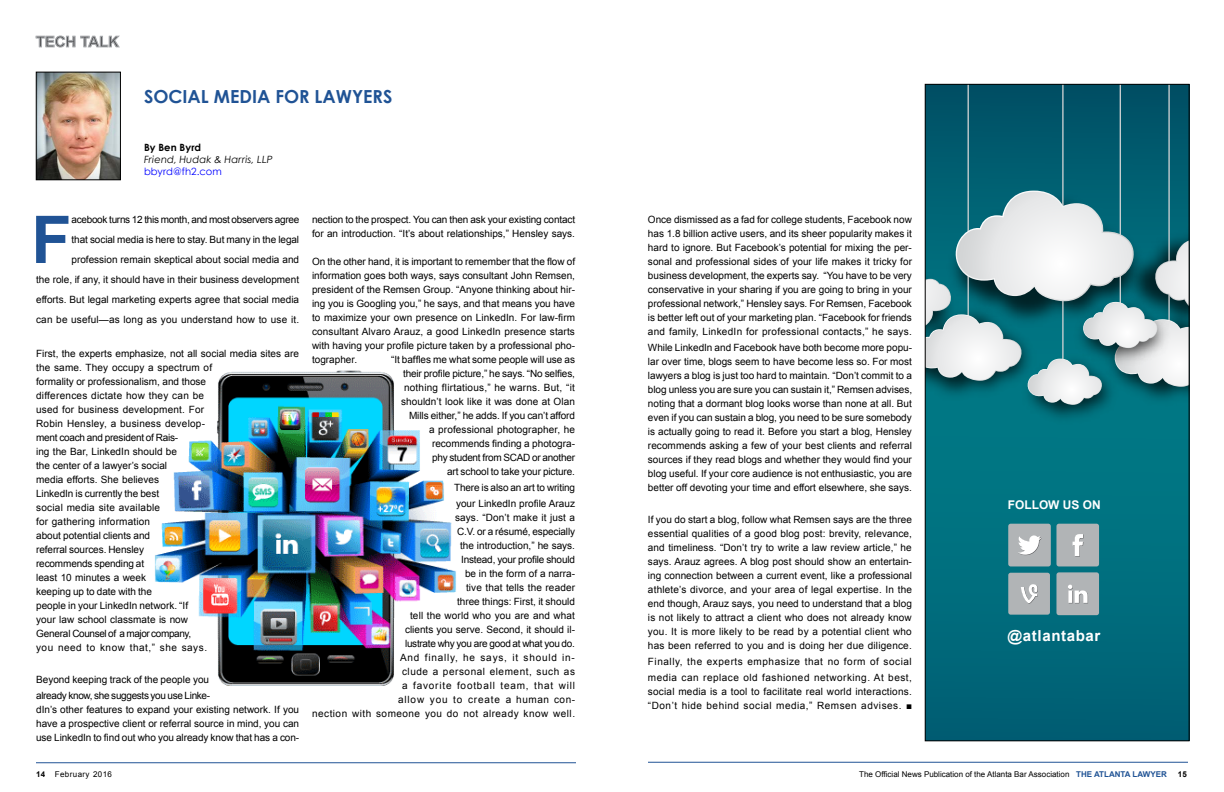
<style>
.page{position:relative;width:1224px;height:792px;background:#fff}
.page>*{position:absolute;margin:0;border:0;box-sizing:border-box;transform-origin:0 0}
.t1{font:700 65.9px "Arial";color:#205395}
.t2{font:700 18px "Century Gothic";color:#205395}
.t3{font:700 15.2px "Arial";letter-spacing:.04em;color:#fff}
.t4{font:700 15px "Arial";letter-spacing:-.01em;color:#58595b}
.t5{font:700 12px "Arial";color:#fff}
.t6{font:10px/14px "Arial";color:#000;text-align:justify}
.t7{font:10px/16px "Arial";letter-spacing:.05em;color:#000}
.t8{font:10px/16px "Arial";letter-spacing:-.035em;color:#000}
.t9{font:italic 10px "Century Gothic";letter-spacing:.015em;color:#000}
.t10{font:10px "Century Gothic";letter-spacing:.01em;color:#00f}
.t11{font:700 10px "Century Gothic";letter-spacing:.005em;color:#000}
.t12{font:8px "Arial";color:#000}
.t13{font:700 8px "Arial";color:#000}
.s1{font-weight:700}
.s2{font-weight:700;color:#205395}
</style>
<div class="page">
<hr style="left:36px;top:762px;width:540px;height:1px;background:#205395">
<hr style="left:648px;top:762px;width:540px;height:1px;background:#205395">
<img style="left:155px;top:370px;width:301px;height:315px">
<img style="left:38px;top:74px;width:81px;height:104px">
<div style="left:36px;top:72px;width:85px;height:108px;border:1px solid #000"></div>
<svg style="left:927px;top:427px;width:260px;height:312px;background:#006b7c"></svg>
<img style="left:1143px;top:406px;width:44px;height:25px">
<img style="left:927px;top:406px;width:69px;height:21px">
<img style="left:996px;top:406px;width:147px;height:45px">
<svg style="left:927px;top:86px;width:260px;height:320px;background:#518d98"></svg>
<div style="left:1056px;top:572px;width:43px;height:43px;background:#b1b4b6;border-radius:3px"></div>
<svg style="left:1068px;top:585px;width:20px;height:18px"></svg>
<div style="left:1008px;top:524px;width:43px;height:42px;background:#b1b4b6;border-radius:3px"></div>
<svg style="left:1018px;top:535px;width:24px;height:20px"></svg>
<div style="left:1056px;top:524px;width:43px;height:42px;background:#b1b4b6;border-radius:3px"></div>
<svg style="left:1073px;top:534px;width:10px;height:23px"></svg>
<div style="left:1008px;top:573px;width:42px;height:42px;background:#b1b4b6;border-radius:2px"></div>
<svg style="left:1021px;top:584px;width:17px;height:20px"></svg>
<div style="left:925px;top:84px;width:264px;height:657px;border:1px solid #000"></div>
<svg style="left:36px;top:35px;width:84px;height:13px"></svg>
<h3 class="t4" style="left:36px;top:32px;width:85px">TECH TALK</h3>
<h2 class="t2" style="left:144px;top:83px;width:250px">SOCIAL MEDIA FOR LAWYERS</h2>
<p class="t11" style="left:144px;top:140px;width:59px">By Ben Byrd</p>
<p class="t9" style="left:144px;top:153px;width:130px">Friend, Hudak &amp; Harris, LLP</p>
<p class="t10" style="left:144px;top:165px;width:79px">bbyrd@fh2.com</p>
<p class="t6" style="left:36px;top:210px;width:265px;line-height:20px;text-align:right">acebook turns 12 this month, and most observers agree<br>that social media is here to stay. But many in the legal profession remain skeptical about social media and<br>the role, if any, it should have in their business development efforts. But legal marketing experts agree that social media can be useful—as long as you understand how to use it.</p>
<p class="t6" style="left:36px;top:347px;width:264px;text-align:left">First, the experts emphasize, not all social media sites are the same. They occupy a spectrum of<br>formality or professionalism, and those<br>differences dictate how they can be<br>used for business development. For<br>Robin Hensley, a business develop-<br>ment coach and president of Rais-<br>ing the Bar, LinkedI n should be<br>the center of a lawyer’s social<br>media efforts. She believes<br>LinkedI n is currently the best<br>social media site available<br>for gathering information<br>about potential clients and<br>referral sources. H ensley<br>recommends spending at<br>least 10 minutes a week<br>keeping up to date with the<br>people in your LinkedI n network. “If<br>your law school classmate is now<br>General Counsel of a major company,<br>you need to know that,” she says.</p>
<p class="t8" style="left:36px;top:672px;width:176px">Beyond keeping track of the people you already know, she suggests you use Linke-</p>
<p class="t6" style="left:36px;top:703px;width:265px">dI n’s other features to expand your existing network. If you have a prospective client or referral source in mind, you can use LinkedIn to find out who you already know that has a con-</p>
<h1 class="t1" style="left:31px;top:196px;width:42px">F</h1>
<p class="t6" style="left:312px;top:213px;width:265px">nection to the prospect. You can then ask your existing contact for an introduction. “It’s about relationships,” Hensley says.</p>
<p class="t6" style="left:312px;top:255px;width:265px">On the other hand, it is important to remember that the flow of information goes both ways, says consultant John Remsen, president of the Remsen Group. “Anyone thinking about hir&shy;ing you is Googling you,” he says, and that means you have to maximize your own presence on LinkedIn. For law-firm consultant Alvaro Arauz, a good LinkedI n presence starts with having your profile picture taken by a professional pho&shy;tographer.</p>
<p class="t6" style="left:391px;top:353px;width:186px">“It baffles me what some people will use as</p>
<p class="t6" style="left:403px;top:367px;width:173px">their profile picture,” he says. “No selfies,</p>
<p class="t6" style="left:404px;top:381px;width:172px">nothing flirtatious,” he warns. But, “it</p>
<p class="t6" style="left:401px;top:395px;width:175px">shouldn’t look like it was done at Olan</p>
<p class="t6" style="left:409px;top:409px;width:167px">Mills either,” he adds. If you can’t afford</p>
<p class="t6" style="left:429px;top:423px;width:147px">a professional photographer, he</p>
<p class="t6" style="left:432px;top:437px;width:145px">recommends finding a photogra-</p>
<p class="t6" style="left:432px;top:451px;width:79px">phy student from SCA</p>
<p class="t6" style="left:447px;top:451px;width:130px;text-align:right">D or another<br>art school to take your picture.</p>
<p class="t6" style="left:454px;top:480px;width:123px;line-height:16px">There is also an art to writing your LinkedIn profile Arauz</p>
<p class="t6" style="left:312px;top:511px;width:265px;text-align:right">says. “Don’t make it just a<br>C.V. or a résumé, especially<br>the introduction,” he says.<br>Instead, your profile should<br>be in the form of a narra-<br>tive that tells the reader<br>three things: First, it should<br>tell the world who you are and what<br>clients you serve. Second, it should il-<br>lustrate why you are good at what you do.<br>And finally, he says, it should in-<br>clude a personal element, such as<br>a favorite football team, that will<br>allow you to create a human con-<br>nection with someone you do not already know well.</p>
<p class="t6" style="left:648px;top:213px;width:266px">Once dismissed as a fad for college students, Facebook now has 1.8 billion active users, and its sheer popularity makes it hard to ignore. But Facebook’s potential for mixing the per&shy;sonal and professional sides of your life makes it tricky for business development, the experts say. “You have to be very conservative in your sharing if you are going to bring in your professional network,” Hensley says. For Remsen, Facebook is better left out of your marketing plan. “Facebook for friends and family, LinkedI n for professional contacts,” he says.</p>
<p class="t6" style="left:648px;top:341px;width:266px">While LinkedI n and Facebook have both become more popu&shy;lar over time, blogs seem to have become less so. For most lawyers a blog is just too hard to maintain. “Don’t commit to a blog unless you are sure you can sustain it,” Remsen advises, noting that a dormant blog looks worse than none at all. But even if you can sustain a blog, you need to be sure somebody is actually going to read it. Before you start a blog, Hensley recommends asking a few of your best clients and referral sources if they read blogs and whether they would find your blog useful. If your core audience is not enthusiastic, you are better off devoting your time and effort elsewhere, she says.</p>
<p class="t6" style="left:648px;top:513px;width:266px">If you do start a blog, follow what Remsen says are the three essential qualities of a good blog post: brevity, relevance, and timeliness. “Don’t try to write a law review article,” he says. Arauz agrees. A blog post should show an entertain&shy;ing connection between a current event, like a professional athlete’s divorce, and your area of legal expertise. I n the end though, Arauz says, you need to understand that a blog is not likely to attract a client who does not already know you. It is more likely to be read by a potential client who has been referred to you and is doing her due diligence.</p>
<p class="t7" style="left:648px;top:654px;width:266px">Finally, the experts emphasize that no form of social media can replace old fashioned networking. At best,</p>
<p class="t7" style="left:648px;top:685px;width:266px;line-height:14px">social media is a tool to facilitate real world interactions. “Don’t hide behind social media,” Remsen advises. ■</p>
<p class="t5" style="left:1008px;top:497px;width:94px">FOLLOW US ON</p>
<h3 class="t3" style="left:1008px;top:626px;width:94px">@atlantabar</h3>
<p class="t12" style="left:36px;top:769px;width:77px"><span class="s1">14</span> February 2016</p>
<p class="t12" style="left:859px;top:769px;width:309px">The Official News Publication of the Atlanta Bar Association <span class="s2">THE ATLANTA LAWYER</span></p>
<p class="t13" style="left:1178px;top:769px;width:10px">15</p>
</div>
